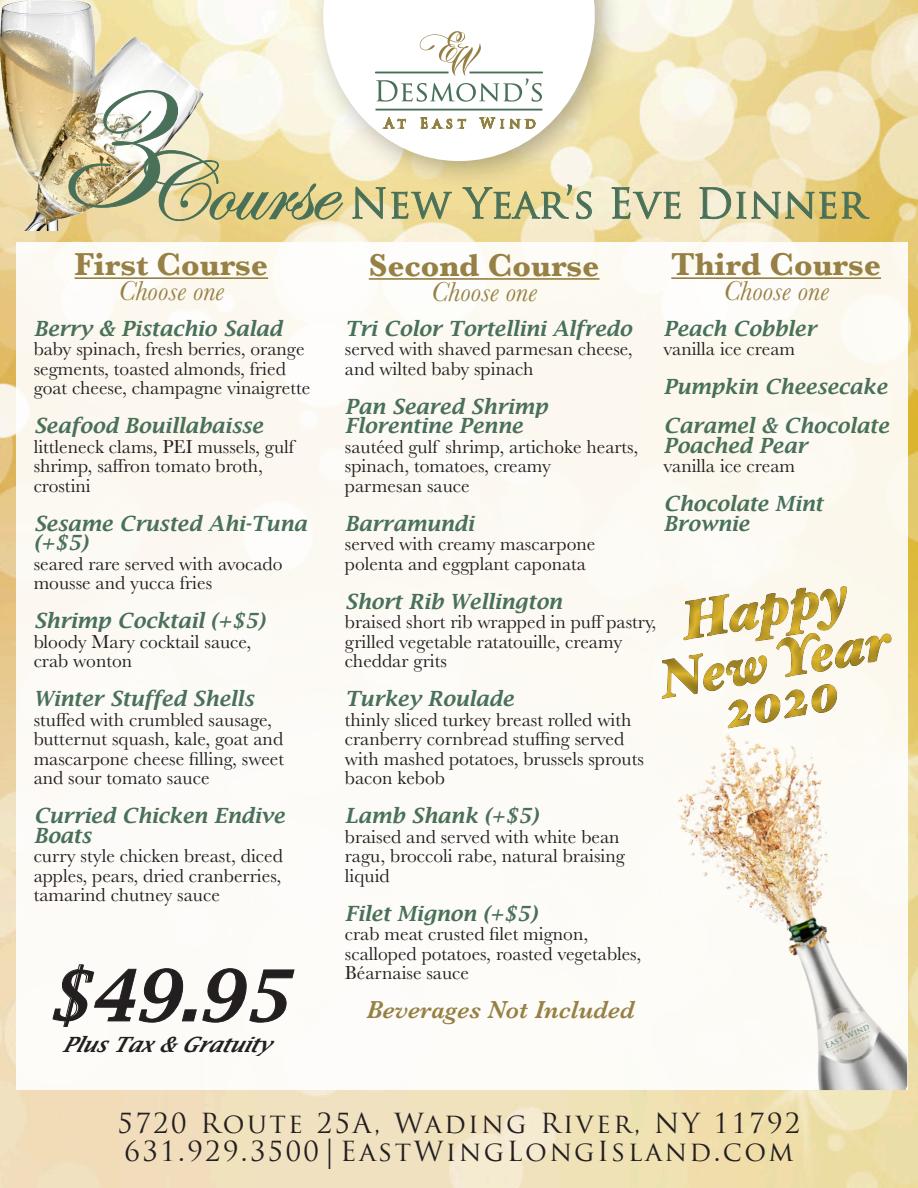
<style>
.page{position:relative;width:918px;height:1188px;background:#fff}
.page>*{position:absolute;margin:0;border:0;box-sizing:border-box;transform-origin:0 0}
.t1{font:216px "Edwardian Script ITC";color:#497058}
.t2{font:97.5px "Edwardian Script ITC";color:#497058}
.t3{font:italic 600 70.5px "Lucida Bright";color:#231f20}
.t4{font:italic 900 54px/54px "Hoefler Text";color:#dcb52c;text-align:center}
.t5{font:40.5px "Trajan Pro";color:#497058}
.t6{font:700 33px "Baskerville";color:#968044}
.t7{font:italic 28.5px "Baskerville";color:#968044}
.t8{font:27px "Trajan Pro";letter-spacing:.09em;color:#231f20}
.t9{font:italic 600 25.5px "Baskerville";color:#968044}
.t10{font:italic 600 21px/19.5px "Lucida Bright";color:#497058}
.t11{font:italic 600 21px "Lucida Bright";color:#231f20}
.t12{font:19.5px/19.5px "Baskerville";color:#231f20}
</style>
<div class="page">
<img style="left:0;top:0;width:918px;height:1188px">
<div style="left:16px;top:242px;width:891px;height:848px;background:#fdfbf6"></div>
<svg style="left:661px;top:542px;width:257px;height:222px"></svg>
<div style="left:307px;top:0;width:317px;height:190px;background:#231f20;opacity:.31"></div>
<svg style="left:323px;top:0;width:272px;height:161px"></svg>
<div style="left:376px;top:109px;width:166px;height:1px;border:1px solid #467056"></div>
<svg style="left:376px;top:31px;width:166px;height:71px"></svg>
<svg style="left:382px;top:117px;width:25px;height:11px"></svg>
<svg style="left:418px;top:116px;width:34px;height:13px"></svg>
<svg style="left:458px;top:119px;width:9px;height:9px"></svg>
<svg style="left:477px;top:117px;width:58px;height:13px"></svg>
<hr style="left:75px;top:277px;width:193px;height:2px;background:#968044">
<hr style="left:369px;top:278px;width:231px;height:2px;background:#968044">
<hr style="left:671px;top:277px;width:210px;height:2px;background:#968044">
<img style="left:0;top:0;width:206px;height:230px">
<svg style="left:68px;top:90px;width:275px;height:131px"></svg>
<svg style="left:352px;top:186px;width:100px;height:34px;background:#d5cc92"></svg>
<svg style="left:462px;top:184px;width:130px;height:36px;background:#d7cf99"></svg>
<svg style="left:611px;top:186px;width:70px;height:34px;background:#d6d3b1"></svg>
<svg style="left:699px;top:124px;width:171px;height:95px;background:#e6daad"></svg>
<svg style="left:53px;top:964px;width:242px;height:63px"></svg>
<img style="left:661px;top:716px;width:246px;height:374px">
<p class="t1" style="left:47px;top:21px;width:105px">3</p>
<p class="t2" style="left:127px;top:135px;width:208px">Course</p>
<p class="t5" style="left:350px;top:178px;width:517px">New Year’s Eve Dinner</p>
<p class="t6" style="left:75px;top:241px;width:195px">First Course</p>
<p class="t7" style="left:119px;top:272px;width:107px">Choose one</p>
<p class="t6" style="left:369px;top:242px;width:232px">Second Course</p>
<p class="t7" style="left:431px;top:273px;width:107px">Choose one</p>
<p class="t6" style="left:671px;top:241px;width:211px">Third Course</p>
<p class="t7" style="left:723px;top:272px;width:107px">Choose one</p>
<p class="t10" style="left:34px;top:318px;width:250px">Berry &amp; Pistachio Salad</p>
<p class="t12" style="left:34px;top:340px;width:278px">baby spinach, fresh berries, orange segments, toasted almonds, fried goat cheese, champagne vinaigrette</p>
<p class="t10" style="left:34px;top:416px;width:231px">Seafood Bouillabaisse</p>
<p class="t12" style="left:34px;top:437px;width:262px">littleneck clams, PEI mussels, gulf shrimp, saffron tomato broth, crostini</p>
<p class="t10" style="left:34px;top:513px;width:275px">Sesame Crusted Ahi-Tuna (+$5)</p>
<p class="t12" style="left:34px;top:554px;width:250px">seared rare served with avocado mousse and yucca fries</p>
<p class="t10" style="left:34px;top:611px;width:233px">Shrimp Cocktail (+$5)</p>
<p class="t12" style="left:34px;top:632px;width:219px">bloody Mary cocktail sauce,</p>
<p class="t12" style="left:34px;top:652px;width:100px">crab wonton</p>
<p class="t10" style="left:34px;top:689px;width:222px">Winter Stuffed Shells</p>
<p class="t12" style="left:34px;top:710px;width:252px">stuffed with crumbled sausage, butternut squash, kale, goat and mascarpone cheese filling, sweet and sour tomato sauce</p>
<p class="t10" style="left:34px;top:806px;width:252px">Curried Chicken Endive<br>Boats</p>
<p class="t12" style="left:34px;top:847px;width:251px;text-align:justify">curry style chicken breast, diced apples, pears, dried cranberries, tamarind chutney sauce</p>
<p class="t3" style="left:44px;top:955px;width:244px">$49.95</p>
<p class="t11" style="left:62px;top:1033px;width:209px">PlusTax&amp; Gratuity</p>
<p class="t10" style="left:345px;top:318px;width:289px">Tri Color Tortellini Alfredo</p>
<p class="t12" style="left:345px;top:340px;width:289px">served with shaved parmesan cheese, and wilted baby spinach</p>
<p class="t10" style="left:345px;top:396px;width:204px">Pan Seared Shrimp<br>Florentine Penne</p>
<p class="t12" style="left:345px;top:437px;width:295px">sautéed gulf shrimp, artichoke hearts, spinach, tomatoes, creamy</p>
<p class="t12" style="left:345px;top:476px;width:126px">parmesan sauce</p>
<p class="t10" style="left:345px;top:513px;width:131px">Barramundi</p>
<p class="t12" style="left:345px;top:535px;width:252px">served with creamy mascarpone polenta and eggplant caponata</p>
<p class="t10" style="left:345px;top:591px;width:219px">Short Rib Wellington</p>
<p class="t12" style="left:345px;top:613px;width:313px">braised short rib wrapped in puff pastry, grilled vegetable ratatouille, creamy cheddar grits</p>
<p class="t10" style="left:345px;top:689px;width:170px">Turkey Roulade</p>
<p class="t12" style="left:345px;top:710px;width:301px">thinly sliced turkey breast rolled with cranberry cornbread stuffing served with mashed potatoes, brussels sprouts bacon kebob</p>
<p class="t10" style="left:345px;top:806px;width:195px">Lamb Shank (+$5)</p>
<p class="t12" style="left:345px;top:827px;width:282px">braised and served with white bean ragu, broccoli rabe, natural braising liquid</p>
<p class="t10" style="left:345px;top:903px;width:194px">Filet Mignon (+$5)</p>
<p class="t12" style="left:345px;top:925px;width:298px">crab meat crusted filet mignon, scalloped potatoes, roasted vegetables,<br>Béarnaise sauce</p>
<p class="t9" style="left:367px;top:993px;width:270px">Beverages Not Included</p>
<p class="t10" style="left:663px;top:318px;width:154px">Peach Cobbler</p>
<p class="t12" style="left:663px;top:340px;width:133px">vanilla ice cream</p>
<p class="t10" style="left:663px;top:377px;width:225px">Pumpkin Cheesecake</p>
<p class="t10" style="left:663px;top:416px;width:227px">Caramel &amp; Chocolate<br>Poached Pear</p>
<p class="t12" style="left:663px;top:457px;width:133px">vanilla ice cream</p>
<p class="t10" style="left:663px;top:494px;width:161px">Chocolate Mint<br>Brownie</p>
<h3 class="t4" style="left:645px;top:600px;width:236px;rotate:-10deg">Happy<br>New Year</h3>
<h3 class="t4" style="left:720px;top:683px;width:117px;rotate:-10deg">2020</h3>
<p class="t8" style="left:118px;top:1106px;width:684px">5720 Route 25A, Wading River, NY 11792</p>
<p class="t8" style="left:125px;top:1134px;width:670px">631.929.3500⏐EastWingLongIsland.com</p>
</div>
